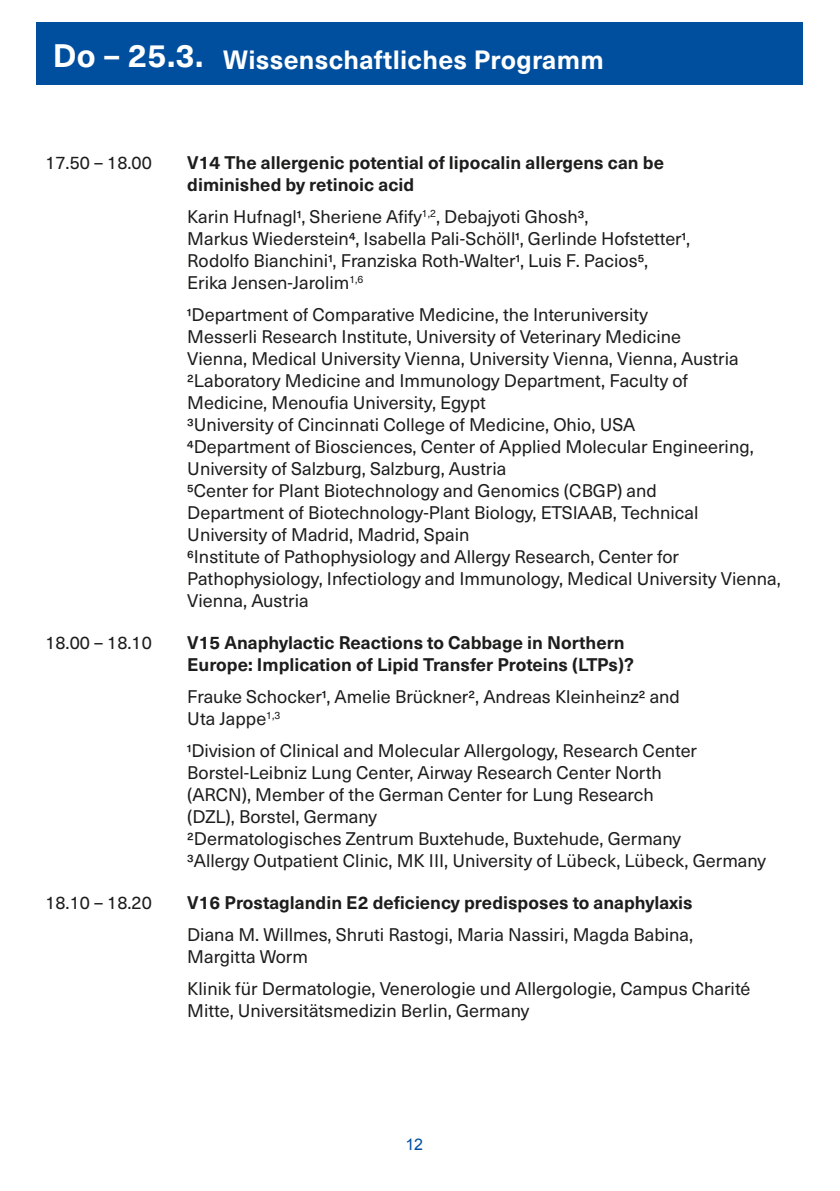
<style>
.page{position:relative;width:840px;height:1191px;background:#fff}
.page>*{position:absolute;margin:0;border:0;box-sizing:border-box;transform-origin:0 0}
.t1{font:700 26px "Neue Haas Unica W1 G";letter-spacing:.01em;color:#fff}
.t2{font:18px/22px "Neue Haas Unica W1 G";color:#1d1d1b}
.t3{font:700 18px/22px "Neue Haas Unica W1 G";color:#1d1d1b}
.t4{font:16px "Arial";color:#004f9f}
.s1{font-size:32px}
</style>
<div class="page">
<div style="left:37px;top:23px;width:765px;height:62px;background:#004f9f"></div>
<h1 class="t1" style="left:53px;top:40px;width:552px"><span class="s1">Do – 25.3.</span> Wissenschaftliches Programm</h1>
<p class="t2" style="left:45px;top:151px;width:108px">17.50 – 18.00</p>
<p class="t3" style="left:187px;top:151px;width:478px">V14 The allergenic potential of lipocalin allergens can be diminished by retinoic acid</p>
<p class="t2" style="left:187px;top:205px;width:504px">Karin Hufnagl1, Sheriene Afify<sup>1,2</sup>, Debajyoti Ghosh3,<br>Markus Wiederstein4, Isabella Pali-Schöll1, Gerlinde Hofstetter1, Rodolfo Bianchini1, Franziska Roth-Walter1, Luis F. Pacios5, Erika Jensen-Jarolim<sup>1,6</sup></p>
<p class="t2" style="left:187px;top:303px;width:594px">1Department of Comparative Medicine, the Interuniversity<br>Messerli Research Institute, University of Veterinary Medicine<br>Vienna, Medical University Vienna, University Vienna, Vienna, Austria 2Laboratory Medicine and Immunology Department, Faculty of<br>Medicine, Menoufia University, Egypt<br>3University of Cincinnati College of Medicine, Ohio, USA<br>4Department of Biosciences, Center of Applied Molecular Engineering, University of Salzburg, Salzburg, Austria<br>5Center for Plant Biotechnology and Genomics (CBGP) and<br>Department of Biotechnology-Plant Biology, ETSIAAB, Technical University of Madrid, Madrid, Spain<br>6Institute of Pathophysiology and Allergy Research, Center for Pathophysiology, Infectiology and Immunology, Medical University Vienna, Vienna, Austria</p>
<p class="t2" style="left:45px;top:631px;width:108px">18.00 – 18.10</p>
<p class="t3" style="left:187px;top:631px;width:448px">V15 Anaphylactic Reactions to Cabbage in Northern<br>Europe: Implication of Lipid Transfer Proteins (LTPs)?</p>
<p class="t2" style="left:187px;top:685px;width:494px">Frauke Schocker1, Amelie Brückner2, Andreas Kleinheinz2 and<br>Uta Jappe<sup>1,3</sup></p>
<p class="t2" style="left:187px;top:739px;width:580px">1Division of Clinical and Molecular Allergology, Research Center Borstel-Leibniz Lung Center, Airway Research Center North<br>(ARCN), Member of the German Center for Lung Research<br>(DZL), Borstel, Germany<br>2Dermatologisches Zentrum Buxtehude, Buxtehude, Germany<br>3Allergy Outpatient Clinic, MK III, University of Lübeck, Lübeck, Germany</p>
<p class="t2" style="left:45px;top:891px;width:108px">18.10 – 18.20</p>
<p class="t3" style="left:187px;top:891px;width:506px">V16 Prostaglandin E2 deficiency predisposes to anaphylaxis</p>
<p class="t2" style="left:187px;top:923px;width:507px">Diana M. Willmes, Shruti Rastogi, Maria Nassiri, Magda Babina,<br>Margitta Worm</p>
<p class="t2" style="left:187px;top:977px;width:564px">Klinik für Dermatologie, Venerologie und Allergologie, Campus Charité<br>Mitte, Universitätsmedizin Berlin, Germany</p>
<p class="t4" style="left:405px;top:1134px;width:19px">12</p>
</div>
